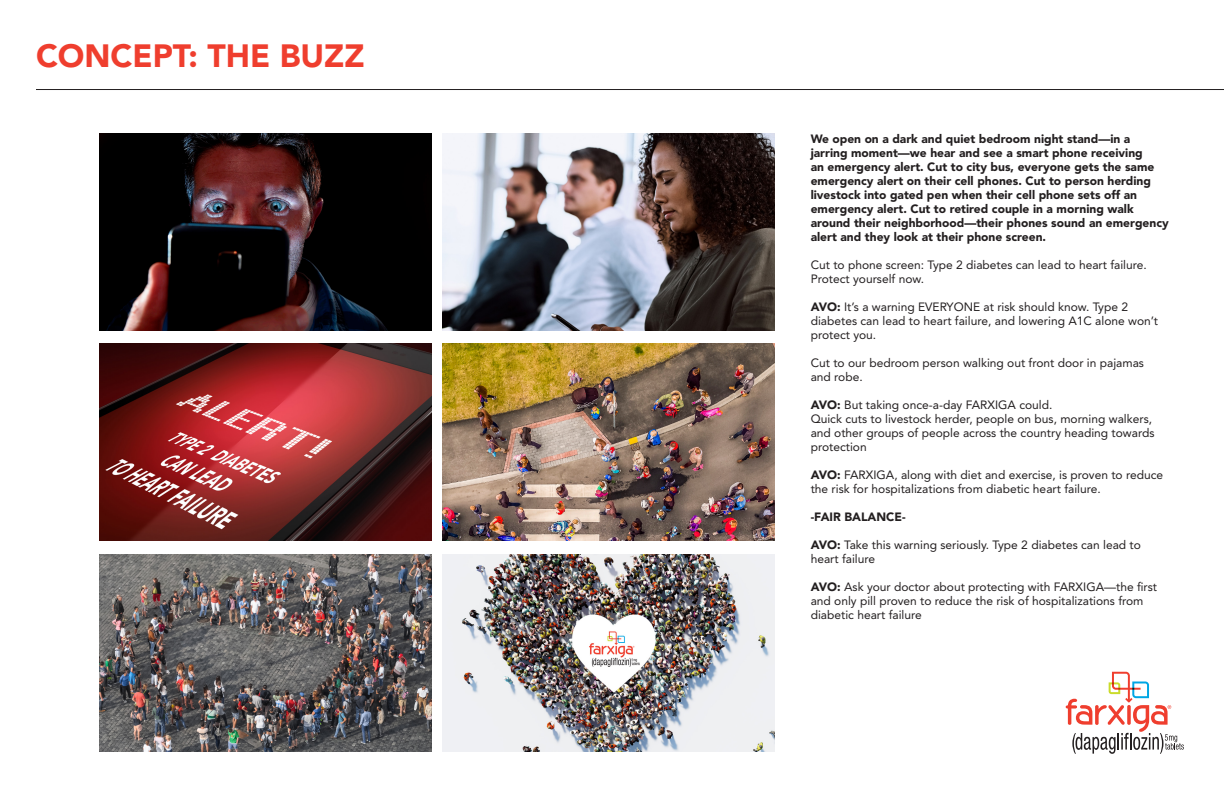
<style>
.page{position:relative;width:1224px;height:792px;background:#fff}
.page>*{position:absolute;margin:0;border:0;box-sizing:border-box;transform-origin:0 0}
.t1{font:900 32px "Avenir";color:#ef3e2e}
.t2{font:12px/14px "Avenir";color:#231f20}
.t3{font:900 12px/14px "Avenir";color:#231f20}
.s1{font-weight:900}
</style>
<div class="page">
<hr style="left:36px;top:89px;width:1188px;height:1px;background:#231f20">
<svg style="left:1066px;top:672px;width:118px;height:82px"></svg>
<img style="left:99px;top:133px;width:332px;height:197px">
<img style="left:442px;top:133px;width:333px;height:197px">
<img style="left:442px;top:344px;width:333px;height:197px">
<img style="left:442px;top:555px;width:333px;height:197px">
<img style="left:99px;top:344px;width:332px;height:197px">
<img style="left:99px;top:555px;width:332px;height:197px">
<p class="t1" style="left:36px;top:36px;width:330px">CONCEPT: THE BUZZ</p>
<p class="t3" style="left:811px;top:132px;width:360px">We open on a dark and quiet bedroom night stand—in a jarring moment—we hear and see a smart phone receiving<br>an emergency alert. Cut to city bus, everyone gets the same emergency alert on their cell phones. Cut to person herding livestock into gated pen when their cell phone sets off an emergency alert. Cut to retired couple in a morning walk around their neighborhood—their phones sound an emergency alert and they look at their phone screen.</p>
<p class="t2" style="left:811px;top:258px;width:338px">Cut to phone screen: Type 2 diabetes can lead to heart failure.<br>Protect yourself now.</p>
<p class="t2" style="left:811px;top:300px;width:349px"><span class="s1">AVO:</span> It’s a warning EVERYONE at risk should know. Type 2 diabetes can lead to heart failure, and lowering A1C alone won’t protect you.</p>
<p class="t2" style="left:811px;top:356px;width:335px">Cut to our bedroom person walking out front door in pajamas and robe.</p>
<p class="t2" style="left:811px;top:398px;width:243px"><span class="s1">AVO:</span> But taking once-a-day FARXIGA could.</p>
<p class="t2" style="left:811px;top:412px;width:345px">Quick cuts to livestock herder, people on bus, morning walkers, and other groups of people across the country heading towards protection</p>
<p class="t2" style="left:811px;top:468px;width:354px"><span class="s1">AVO:</span> FARXIGA, along with diet and exercise, is proven to reduce the risk for hospitalizations from diabetic heart failure.</p>
<p class="t3" style="left:811px;top:510px;width:96px">-FAIR BALANCE-</p>
<p class="t2" style="left:811px;top:538px;width:332px"><span class="s1">AVO:</span> Take this warning seriously. Type 2 diabetes can lead to heart failure</p>
<p class="t2" style="left:811px;top:580px;width:348px"><span class="s1">AVO:</span> Ask your doctor about protecting with FARXIGA—the first and only pill proven to reduce the risk of hospitalizations from diabetic heart failure</p>
</div>
